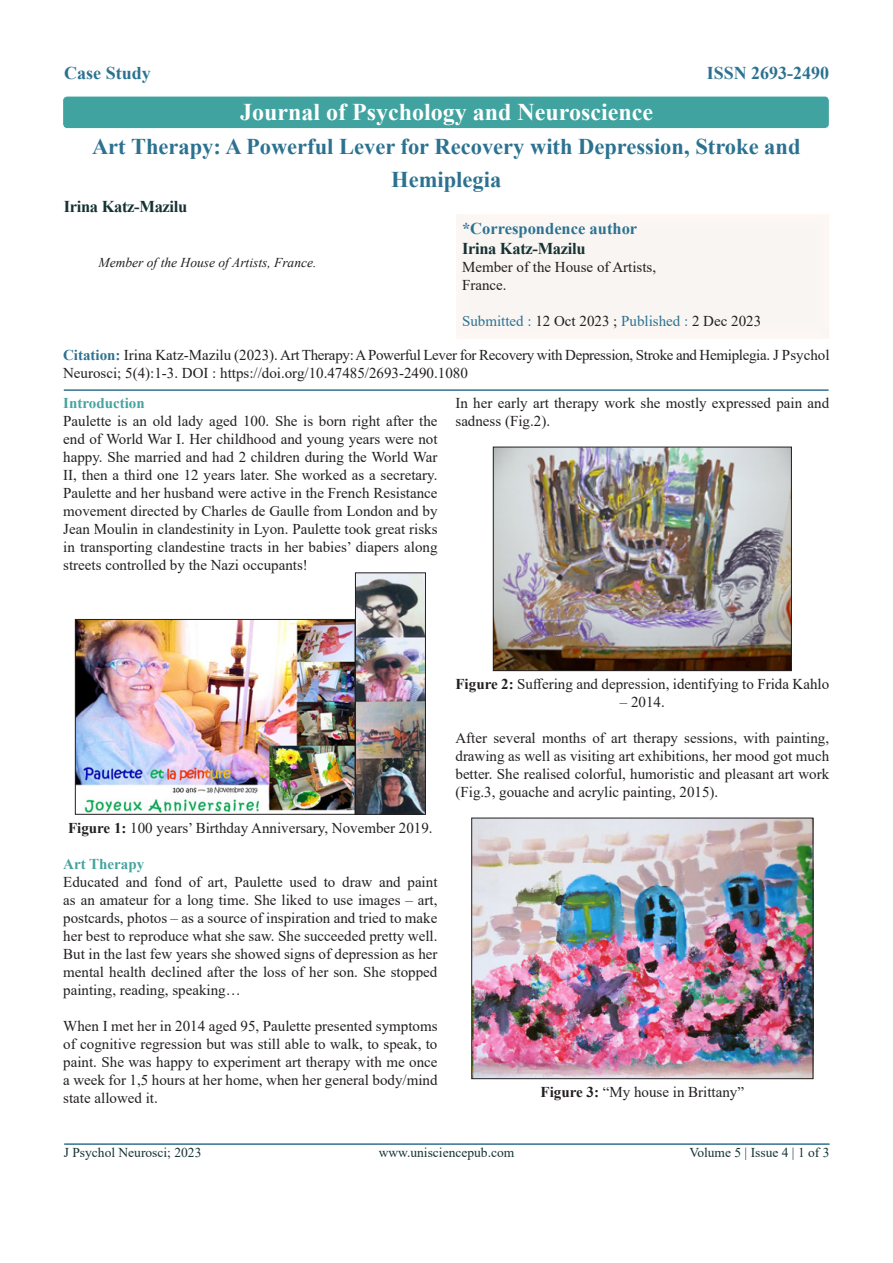
<style>
.page{position:relative;width:893px;height:1263px;background:#fff}
.page>*{position:absolute;margin:0;border:0;box-sizing:border-box;transform-origin:0 0}
.t1{font:700 24px "Times New Roman";color:#fff}
.BODY{font:700 22.5px "Times New Roman";color:#2c7290}
.BODY-2{font:700 18px "Times New Roman";color:#2c7290}
.BODY-3{font:700 16.5px "Times New Roman";letter-spacing:-.02em;color:#163233}
.t2{font:700 16.5px "Times New Roman";color:#2c7290}
.t3{font:15px/18px "Times New Roman";color:#231f20;text-align:justify}
.t4{font:15px/18px "Times New Roman";letter-spacing:-.02em;color:#231f20}
.t5{font:15px "Times New Roman";color:#2c7290}
.t6{font:700 15px "Times New Roman";color:#45a49f}
.t7{font:13.5px "Times New Roman";color:#163233}
.t8{font:italic 13.5px "Times New Roman";color:#231f20}
.s1{color:#231f20}
.s2{font-weight:700;color:#2c7290}
.s3{font-weight:700}
</style>
<div class="page">
<div style="left:452px;top:208px;width:379px;height:132px;background:#f9f5f3"></div>
<div style="left:63px;top:97px;width:766px;height:31px;background:#40a39f;border-radius:4px"></div>
<hr style="left:64px;top:389px;width:765px;height:2px;background:#33718f">
<hr style="left:64px;top:1143px;width:766px;height:2px;background:#33718f">
<img style="left:77px;top:621px;width:276px;height:191px">
<div style="left:75px;top:619px;width:280px;height:195px;border:1px solid #231f20"></div>
<img style="left:357px;top:575px;width:67px;height:237px">
<div style="left:355px;top:573px;width:71px;height:241px;border:1px solid #231f20"></div>
<img style="left:495px;top:449px;width:295px;height:220px">
<div style="left:493px;top:447px;width:299px;height:224px;border:1px solid #231f20"></div>
<img style="left:473px;top:820px;width:338px;height:257px">
<div style="left:471px;top:818px;width:342px;height:261px;border:1px solid #231f20"></div>
<p class="BODY-2" style="left:64px;top:60px;width:88px">Case Study</p>
<p class="t1" style="left:240px;top:95px;width:414px">Journal of Psychology and Neuroscience</p>
<p class="BODY-2" style="left:707px;top:60px;width:124px">ISSN 2693-2490</p>
<p class="BODY" style="left:92px;top:130px;width:710px">Art Therapy: A Powerful Lever for Recovery with Depression, Stroke and</p>
<p class="BODY" style="left:391px;top:163px;width:112px">Hemiplegia</p>
<p class="BODY-3" style="left:64px;top:194px;width:125px">Irina Katz-Mazilu</p>
<p class="t8" style="left:98px;top:253px;width:219px">Member of the House of Artists, France.</p>
<p class="t2" style="left:462px;top:216px;width:177px">*Correspondence author</p>
<p class="BODY-3" style="left:462px;top:236px;width:125px">Irina Katz-Mazilu</p>
<p class="t3" style="left:462px;top:257px;width:196px">Member of the House of Artists,</p>
<p class="t3" style="left:462px;top:275px;width:46px">France.</p>
<p class="t5" style="left:462px;top:310px;width:301px">Submitted : <span class="s1">12 Oct 2023 ;</span> Published : <span class="s1">2 Dec 2023</span></p>
<p class="t4" style="left:63px;top:345px;width:768px"><span class="s2">Citation:</span> Irina Katz-Mazilu (2023). Art Therapy: A Powerful Lever for Recovery with Depression, Stroke and Hemiplegia. J Psychol<br>Neurosci; 5(4):1-3. DOI : https://doi.org/10.47485/2693-2490.1080</p>
<p class="t6" style="left:63px;top:392px;width:83px">Introduction</p>
<p class="t3" style="left:63px;top:411px;width:376px">Paulette is an old lady aged 100. She is born right after the end of World War I. Her childhood and young years were not happy. She married and had 2 children during the World War II, then a third one 12 years later. She worked as a secretary.<br>Paulette and her husband were active in the French Resistance movement directed by Charles de Gaulle from London and by Jean Moulin in clandestinity in Lyon. Paulette took great risks in transporting clandestine tracts in her babies’ diapers along streets controlled by the Nazi occupants!</p>
<p class="t3" style="left:455px;top:393px;width:375px">In her early art therapy work she mostly expressed pain and sadness (Fig.2).</p>
<p class="t3" style="left:68px;top:818px;width:366px"><span class="s3">Figure 1:</span> 100 years’ Birthday Anniversary, November 2019.</p>
<p class="t6" style="left:63px;top:853px;width:82px">Art Therapy</p>
<p class="t3" style="left:63px;top:872px;width:376px">Educated and fond of art, Paulette used to draw and paint as an amateur for a long time. She liked to use images – art, postcards, photos – as a source of inspiration and tried to make her best to reproduce what she saw. She succeeded pretty well.</p>
<p class="t3" style="left:63px;top:944px;width:376px">But in the last few years she showed signs of depression as her mental health declined after the loss of her son. She stopped painting, reading, speaking…</p>
<p class="t3" style="left:63px;top:1016px;width:376px">When I met her in 2014 aged 95, Paulette presented symptoms of cognitive regression but was still able to walk, to speak, to paint. She was happy to experiment art therapy with me once a week for 1,5 hours at her home, when her general body/mind state allowed it.</p>
<p class="t3" style="left:455px;top:674px;width:375px"><span class="s3">Figure 2:</span> Suffering and depression, identifying to Frida Kahlo</p>
<p class="t3" style="left:620px;top:692px;width:46px">– 2014.</p>
<p class="t3" style="left:455px;top:728px;width:375px">After several months of art therapy sessions, with painting, drawing as well as visiting art exhibitions, her mood got much better. She realised colorful, humoristic and pleasant art work (Fig.3, gouache and acrylic painting, 2015).</p>
<p class="t3" style="left:541px;top:1082px;width:205px"><span class="s3">Figure 3:</span> “My house in Brittany”</p>
<p class="t7" style="left:64px;top:1143px;width:139px">J Psychol Neurosci; 2023</p>
<p class="t7" style="left:379px;top:1143px;width:137px">www.unisciencepub.com</p>
<p class="t7" style="left:689px;top:1143px;width:142px">Volume 5 | Issue 4 | 1 of 3</p>
</div>
